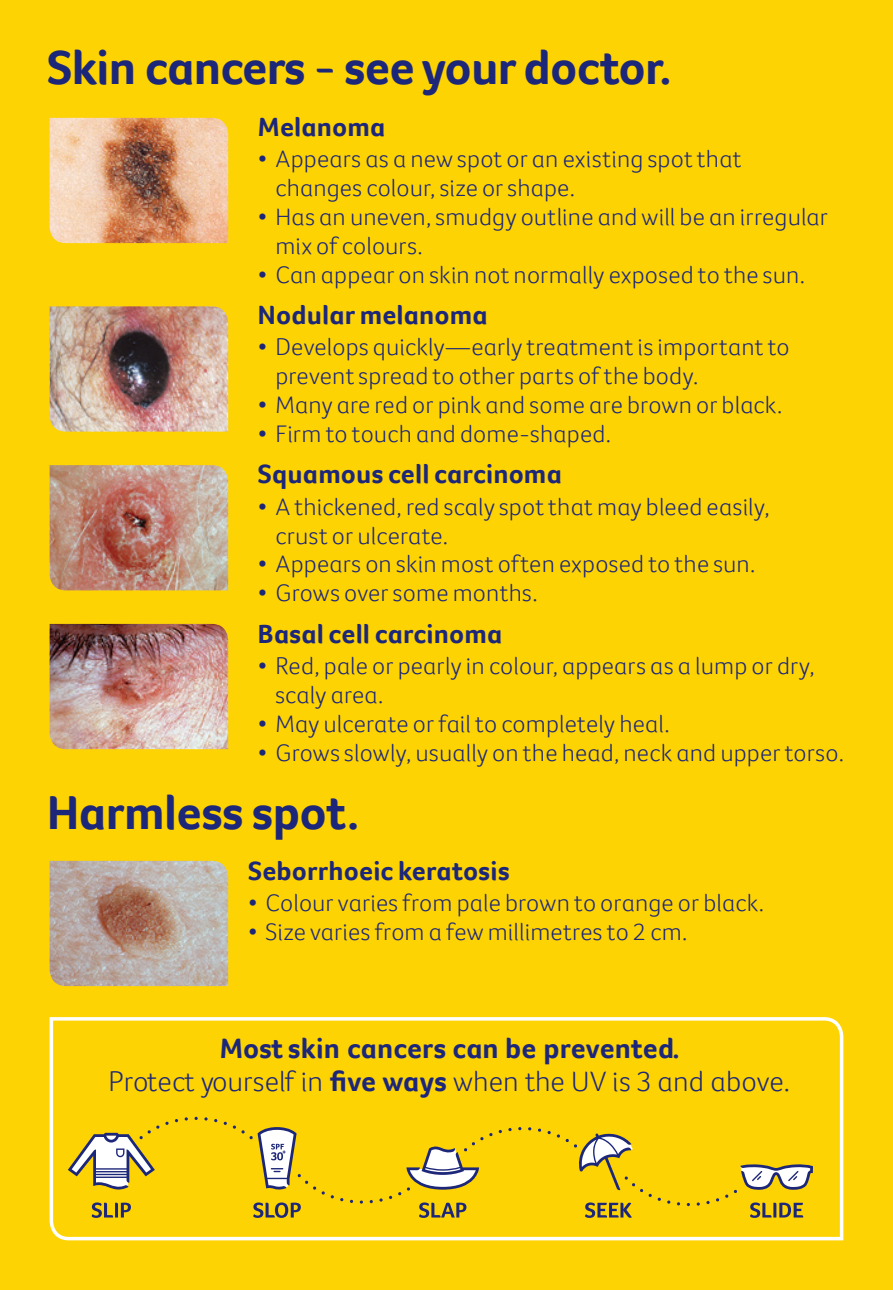
<style>
.page{position:relative;width:893px;height:1290px;background:#fed304}
.page>*{position:absolute;margin:0;border:0;box-sizing:border-box;transform-origin:0 0}
.bodycopy{font:700 49px "Foco CC";letter-spacing:-.015em;color:#1d2779}
.t1{font:300 28.7px "Foco CC";color:#1d2779}
.t2{font:700 28.7px "Foco CC";letter-spacing:.005em;color:#1d2779}
.bodycopy-2{font:700 27.3px "Foco CC";letter-spacing:.005em;color:#1d2779}
.bodycopy_tabs{font:300 24.5px/28.7px "Foco CC";letter-spacing:.005em;color:#1d2779}
.s1{font-weight:700}
</style>
<div class="page">
<img style="left:50px;top:118px;width:178px;height:125px">
<img style="left:50px;top:306px;width:178px;height:126px">
<img style="left:50px;top:465px;width:178px;height:125px">
<img style="left:50px;top:861px;width:178px;height:125px">
<img style="left:50px;top:624px;width:178px;height:125px">
<svg style="left:49px;top:1017px;width:795px;height:224px"></svg>
<p class="bodycopy" style="left:47px;top:35px;width:626px">Skin cancers - see your doctor.</p>
<p class="bodycopy-2" style="left:258px;top:109px;width:129px">Melanoma</p>
<p class="bodycopy_tabs" style="left:275px;top:144px;width:468px;text-indent:-17px">• Appears as a new spot or an existing spot that changes colour, size or shape.</p>
<p class="bodycopy_tabs" style="left:275px;top:202px;width:554px;text-indent:-17px">• Has an uneven, smudgy outline and will be an irregular mix of colours.</p>
<p class="bodycopy_tabs" style="left:258px;top:260px;width:549px">• Can appear on skin not normally exposed to the sun.</p>
<p class="bodycopy-2" style="left:258px;top:297px;width:231px">Nodular melanoma</p>
<p class="bodycopy_tabs" style="left:275px;top:332px;width:516px;text-indent:-17px">• Develops quickly—early treatment is important to prevent spread to other parts of the body.</p>
<p class="bodycopy_tabs" style="left:258px;top:390px;width:526px">• Many are red or pink and some are brown or black.</p>
<p class="bodycopy_tabs" style="left:258px;top:419px;width:355px">• Firm to touch and dome-shaped.</p>
<p class="bodycopy-2" style="left:258px;top:456px;width:305px">Squamous cell carcinoma</p>
<p class="bodycopy_tabs" style="left:275px;top:492px;width:496px;text-indent:-17px">• A thickened, red scaly spot that may bleed easily, crust or ulcerate.</p>
<p class="bodycopy_tabs" style="left:258px;top:549px;width:499px">• Appears on skin most often exposed to the sun.</p>
<p class="bodycopy_tabs" style="left:258px;top:578px;width:281px">• Grows over some months.</p>
<p class="bodycopy-2" style="left:258px;top:615px;width:246px">Basal cell carcinoma</p>
<p class="bodycopy_tabs" style="left:275px;top:651px;width:541px;text-indent:-17px">• Red, pale or pearly in colour, appears as a lump or dry, scaly area.</p>
<p class="bodycopy_tabs" style="left:258px;top:709px;width:413px">• May ulcerate or fail to completely heal.</p>
<p class="bodycopy_tabs" style="left:258px;top:738px;width:588px">• Grows slowly, usually on the head, neck and upper torso.</p>
<p class="bodycopy" style="left:47px;top:780px;width:314px">Harmless spot.</p>
<p class="bodycopy-2" style="left:248px;top:853px;width:263px">Seborrhoeic keratosis</p>
<p class="bodycopy_tabs" style="left:248px;top:888px;width:518px">• Colour varies from pale brown to orange or black.</p>
<p class="bodycopy_tabs" style="left:248px;top:917px;width:441px">• Size varies from a few millimetres to 2 cm.</p>
<p class="t2" style="left:220px;top:1029px;width:461px">Most skin cancers can be prevented.</p>
<p class="t1" style="left:108px;top:1062px;width:683px">Protect yourself in <span class="s1">five ways</span> when the UV is 3 and above.</p>
</div>
